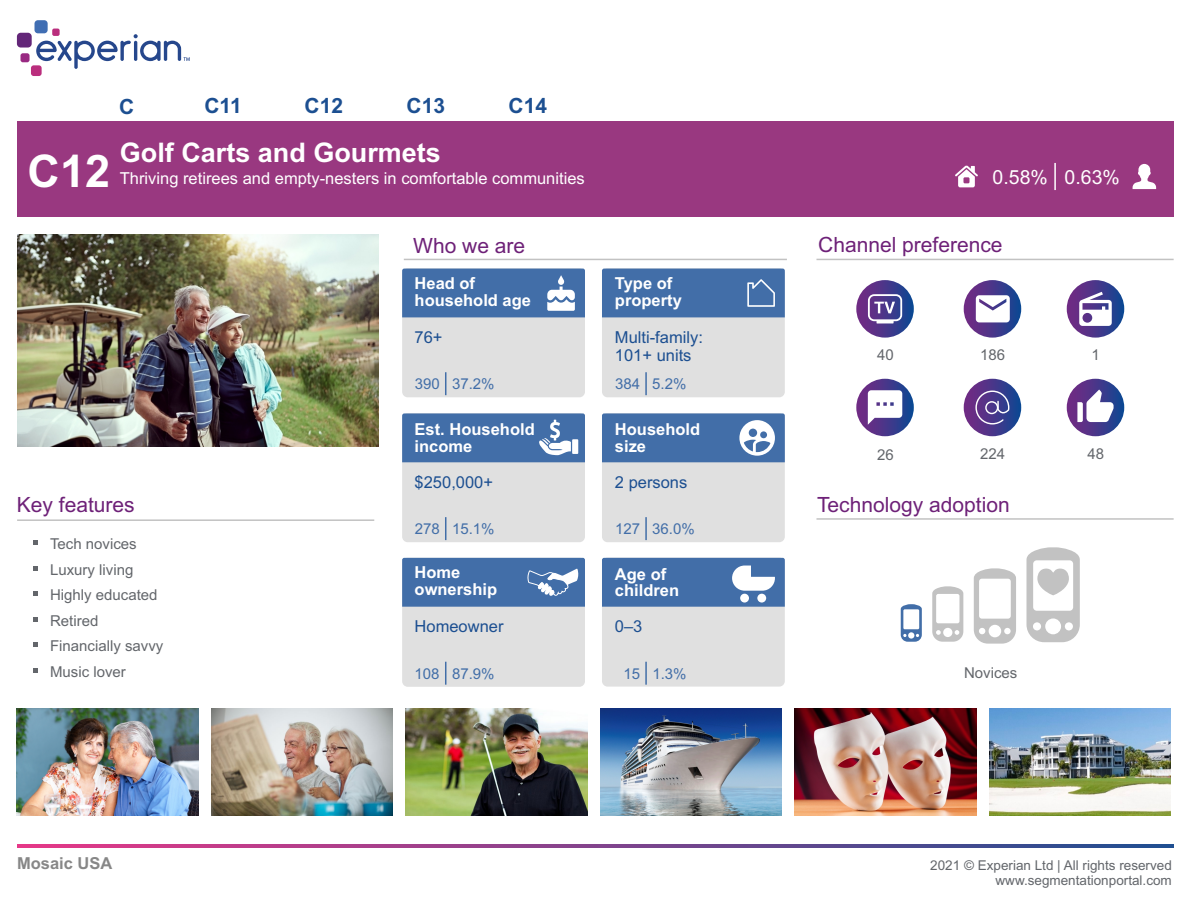
<style>
.page{position:relative;width:1188px;height:918px;background:#fff}
.page>*{position:absolute;margin:0;border:0;box-sizing:border-box;transform-origin:0 0}
.t1{font:700 45px "Arial";color:#fff}
.t2{font:700 27px "Arial";color:#fff}
.t3{font:21px "Arial";color:#6e2178}
.t4{font:700 21px "Arial";color:#1c4f91}
.t5{font:19.5px "Arial";color:#fff}
.t6{font:700 16.5px/16.6px "Arial";color:#fff}
.t7{font:16.5px "Arial";color:#fff}
.t8{font:16.5px/18.5px "Arial";color:#1c4f91}
.t9{font:700 16.5px "Arial";color:#878787}
.t10{font:15px "Arial";color:#63666b}
.t11{font:15px "Arial";color:#426ea8}
.t12{font:13.5px/15.1px "Arial";color:#63666b;text-align:right}
</style>
<div class="page">
<div style="left:602px;top:558px;width:183px;height:129px;background:#e0e0e0;border-radius:6px"></div>
<div style="left:402px;top:558px;width:183px;height:129px;background:#e0e0e0;border-radius:6px"></div>
<div style="left:602px;top:413px;width:183px;height:129px;background:#e0e0e0;border-radius:6px"></div>
<div style="left:402px;top:413px;width:183px;height:129px;background:#e0e0e0;border-radius:6px"></div>
<div style="left:602px;top:268px;width:183px;height:129px;background:#e0e0e0;border-radius:6px"></div>
<div style="left:402px;top:268px;width:183px;height:129px;background:#e0e0e0;border-radius:6px"></div>
<div style="left:602px;top:558px;width:183px;height:49px;background:#426ea8"></div>
<hr style="left:645px;top:662px;width:2px;height:23px;background:#426ea8">
<svg style="left:445px;top:662px;width:1px;height:23px"></svg>
<hr style="left:645px;top:517px;width:2px;height:23px;background:#426ea8">
<svg style="left:445px;top:517px;width:1px;height:23px"></svg>
<hr style="left:645px;top:372px;width:2px;height:23px;background:#426ea8">
<svg style="left:445px;top:372px;width:1px;height:23px"></svg>
<img style="left:1067px;top:379px;width:57px;height:57px;border-radius:50%">
<img style="left:964px;top:379px;width:57px;height:57px;border-radius:50%">
<img style="left:856px;top:379px;width:58px;height:57px;border-radius:50%">
<img style="left:1067px;top:280px;width:57px;height:58px;border-radius:50%">
<svg style="left:975px;top:390px;width:34px;height:35px"></svg>
<img style="left:856px;top:280px;width:58px;height:58px;border-radius:50%">
<img style="left:964px;top:280px;width:57px;height:58px;border-radius:50%">
<svg style="left:976px;top:295px;width:34px;height:27px"></svg>
<div style="left:602px;top:269px;width:183px;height:48px;background:#426ea8"></div>
<svg style="left:402px;top:558px;width:183px;height:49px;background:#4c75ac"></svg>
<svg style="left:602px;top:413px;width:183px;height:49px;background:#527aaf"></svg>
<svg style="left:402px;top:269px;width:183px;height:48px;background:#4d76ad"></svg>
<svg style="left:33px;top:668px;width:4px;height:5px"></svg>
<svg style="left:33px;top:643px;width:4px;height:4px"></svg>
<svg style="left:33px;top:617px;width:4px;height:4px"></svg>
<svg style="left:33px;top:592px;width:4px;height:4px"></svg>
<svg style="left:33px;top:566px;width:4px;height:4px"></svg>
<svg style="left:33px;top:541px;width:4px;height:4px"></svg>
<svg style="left:402px;top:413px;width:183px;height:49px;background:#4e77ad"></svg>
<svg style="left:732px;top:566px;width:43px;height:25px"></svg>
<div style="left:740px;top:594px;width:9px;height:9px;background:#fff;border-radius:50%"></div>
<div style="left:757px;top:594px;width:9px;height:9px;background:#fff;border-radius:50%"></div>
<svg style="left:1079px;top:292px;width:33px;height:34px"></svg>
<svg style="left:868px;top:390px;width:34px;height:35px"></svg>
<svg style="left:1077px;top:390px;width:37px;height:32px"></svg>
<svg style="left:868px;top:294px;width:34px;height:30px"></svg>
<hr style="left:816px;top:518px;width:358px;height:2px;background:#c2c2c2">
<hr style="left:404px;top:259px;width:383px;height:1px;background:#c2c2c2">
<hr style="left:816px;top:259px;width:358px;height:1px;background:#c2c2c2">
<hr style="left:17px;top:519px;width:357px;height:2px;background:#c2c2c2">
<img style="left:17px;top:234px;width:361px;height:213px">
<img style="left:211px;top:709px;width:182px;height:107px">
<img style="left:406px;top:709px;width:181px;height:107px">
<img style="left:600px;top:709px;width:182px;height:107px">
<img style="left:795px;top:709px;width:181px;height:107px">
<img style="left:989px;top:709px;width:182px;height:107px">
<img style="left:17px;top:709px;width:181px;height:107px">
<svg style="left:1027px;top:547px;width:53px;height:95px"></svg>
<svg style="left:974px;top:568px;width:42px;height:76px"></svg>
<svg style="left:932px;top:586px;width:31px;height:56px"></svg>
<svg style="left:901px;top:604px;width:21px;height:38px"></svg>
<svg style="left:17px;top:845px;width:1157px;height:3px;background:#82438c"></svg>
<div style="left:17px;top:121px;width:1157px;height:96px;background:#993880"></div>
<svg style="left:955px;top:165px;width:23px;height:22px"></svg>
<svg style="left:1133px;top:164px;width:23px;height:25px"></svg>
<hr style="left:1054px;top:163px;width:2px;height:27px;background:#fff">
<div style="left:35px;top:20px;width:13px;height:13px;background:#406eb3;border-radius:3px"></div>
<div style="left:17px;top:33px;width:15px;height:15px;background:#632678;border-radius:4px"></div>
<div style="left:21px;top:53px;width:9px;height:9px;background:#992982;border-radius:2px"></div>
<div style="left:31px;top:65px;width:11px;height:11px;background:#ba2e7d;border-radius:3px"></div>
<div style="left:52px;top:29px;width:8px;height:7px;background:#ba2e7d;border-radius:2px"></div>
<svg style="left:36px;top:34px;width:154px;height:35px"></svg>
<h1 class="t1" style="left:28px;top:155px;width:84px">C12</h1>
<p class="t4" style="left:119px;top:98px;width:17px">C</p>
<p class="t4" style="left:204px;top:98px;width:39px">C11</p>
<p class="t4" style="left:305px;top:98px;width:40px">C12</p>
<p class="t4" style="left:407px;top:98px;width:40px">C13</p>
<p class="t4" style="left:509px;top:98px;width:40px">C14</p>
<h2 class="t2" style="left:120px;top:142px;width:323px">Golf Carts and Gourmets</h2>
<p class="t7" style="left:120px;top:172px;width:466px">Thriving retirees and empty-nesters in comfortable communities</p>
<p class="t5" style="left:993px;top:170px;width:129px">0.58% 0.63%</p>
<p class="t3" style="left:413px;top:237px;width:114px">Who we are</p>
<p class="t3" style="left:818px;top:237px;width:186px">Channel preference</p>
<p class="t6" style="left:415px;top:276px;width:118px">Head of household age</p>
<p class="t6" style="left:615px;top:276px;width:68px">Type of property</p>
<p class="t8" style="left:415px;top:329px;width:29px">76+</p>
<p class="t8" style="left:615px;top:329px;width:89px">Multi-family:<br>101+ units</p>
<p class="t10" style="left:877px;top:349px;width:18px">40</p>
<p class="t10" style="left:980px;top:349px;width:27px">186</p>
<p class="t10" style="left:1092px;top:349px;width:10px">1</p>
<p class="t11" style="left:415px;top:378px;width:81px">390 37.2%</p>
<p class="t11" style="left:615px;top:378px;width:73px">384 5.2%</p>
<p class="t6" style="left:415px;top:423px;width:122px">Est. Household income</p>
<p class="t6" style="left:615px;top:423px;width:87px">Household size</p>
<p class="t10" style="left:877px;top:449px;width:18px">26</p>
<p class="t10" style="left:980px;top:449px;width:27px">224</p>
<p class="t10" style="left:1088px;top:449px;width:18px">48</p>
<p class="t8" style="left:415px;top:474px;width:80px">$250,000+</p>
<p class="t8" style="left:615px;top:474px;width:74px">2 persons</p>
<p class="t3" style="left:17px;top:497px;width:119px">Key features</p>
<p class="t10" style="left:50px;top:538px;width:88px">Tech novices</p>
<p class="t10" style="left:50px;top:564px;width:85px">Luxury living</p>
<p class="t10" style="left:50px;top:589px;width:109px">Highly educated</p>
<p class="t10" style="left:50px;top:615px;width:50px">Retired</p>
<p class="t10" style="left:50px;top:640px;width:115px">Financially savvy</p>
<p class="t10" style="left:50px;top:666px;width:77px">Music lover</p>
<p class="t9" style="left:17px;top:857px;width:97px">Mosaic USA</p>
<p class="t3" style="left:817px;top:497px;width:194px">Technology adoption</p>
<p class="t11" style="left:415px;top:523px;width:81px">278 15.1%</p>
<p class="t11" style="left:615px;top:523px;width:81px">127 36.0%</p>
<p class="t6" style="left:415px;top:566px;width:84px">Home ownership</p>
<p class="t6" style="left:615px;top:567px;width:66px">Age of children</p>
<p class="t8" style="left:415px;top:619px;width:90px">Homeowner</p>
<p class="t8" style="left:615px;top:619px;width:29px">0–3</p>
<p class="t11" style="left:415px;top:668px;width:81px">108 87.9%</p>
<p class="t11" style="left:623px;top:668px;width:65px">15 1.3%</p>
<p class="t10" style="left:964px;top:667px;width:55px">Novices</p>
<p class="t12" style="left:930px;top:859px;width:243px">2021 © Experian Ltd | All rights reserved www.segmentationportal.com</p>
</div>
